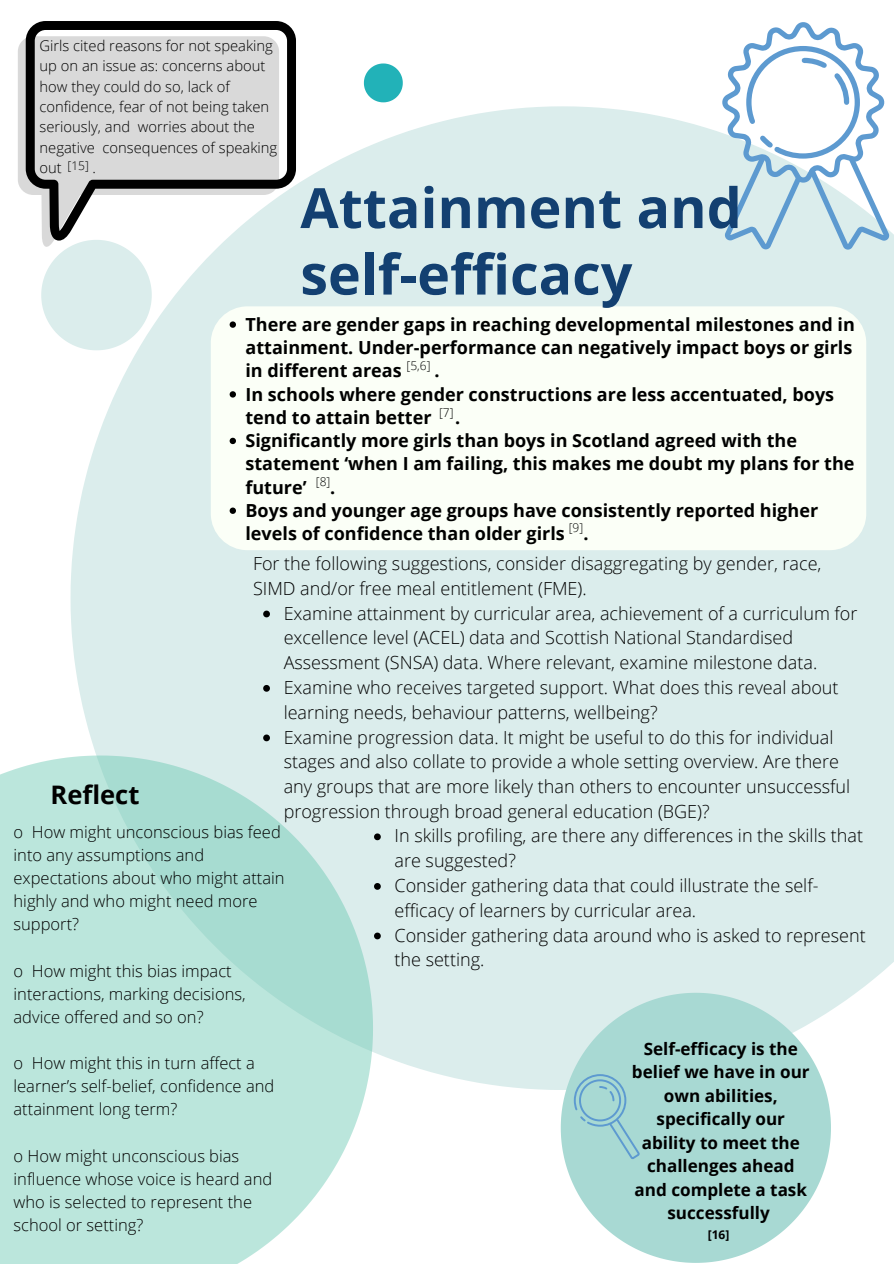
<style>
.page{position:relative;width:894px;height:1264px;background:#fff}
.page>*{position:absolute;margin:0;border:0;box-sizing:border-box;transform-origin:0 0}
.t1{font:700 55.5px/66.4px "Open Sans";color:#134071}
.t2{font:700 25.5px "Open Sans";color:#000}
.t3{font:300 18px/24.8px "Open Sans";color:#000}
.t4{font:700 18px/23.2px "Open Sans";color:#000}
.t5{font:700 17.1px/23.5px "Open Sans";color:#000;text-align:center}
.t6{font:300 16.5px/23.1px "Open Sans";color:#000}
.t7{font:300 14.7px/20.4px "Open Sans";color:#000}
.t8{font:300 12px "Open Sans";color:#000}
.t9{font:700 12px "Open Sans";color:#000}
</style>
<div class="page">
<div style="left:70px;top:106px;width:823px;height:983px;background:#dbedec"></div>
<svg style="left:560px;top:992px;width:270px;height:270px;background:#b8e0db"></svg>
<svg style="left:41px;top:251px;width:111px;height:99px"></svg>
<svg style="left:364px;top:63px;width:38px;height:39px"></svg>
<svg style="left:721px;top:22px;width:167px;height:228px"></svg>
<div style="left:211px;top:306px;width:655px;height:244px;background:#fbfff7;border-radius:37px"></div>
<svg style="left:229px;top:321px;width:7px;height:7px"></svg>
<svg style="left:229px;top:391px;width:7px;height:6px"></svg>
<svg style="left:229px;top:438px;width:7px;height:6px"></svg>
<svg style="left:229px;top:507px;width:7px;height:7px"></svg>
<svg style="left:0;top:755px;width:373px;height:508px;background:#bde5dd"></svg>
<svg style="left:263px;top:610px;width:7px;height:7px"></svg>
<svg style="left:263px;top:685px;width:7px;height:6px"></svg>
<svg style="left:263px;top:734px;width:7px;height:7px"></svg>
<svg style="left:573px;top:1074px;width:65px;height:85px;background:#9dd0d2"></svg>
<svg style="left:374px;top:833px;width:6px;height:7px"></svg>
<svg style="left:374px;top:883px;width:6px;height:6px"></svg>
<svg style="left:374px;top:932px;width:6px;height:7px"></svg>
<svg style="left:18px;top:38px;width:261px;height:213px"></svg>
<svg style="left:26px;top:21px;width:270px;height:219px;fill:#d9d9d9"></svg>
<p class="t7" style="left:40px;top:35px;width:239px">Girls cited reasons for not speaking up on an issue as: concerns about how they could do so, lack of confidence, fear of not being taken seriously, and worries about the negative consequences of speaking out</p>
<p class="t7" style="left:92px;top:157px;width:5px">.</p>
<p class="t8" style="left:68px;top:157px;width:23px">[15]</p>
<p class="t1" style="left:300px;top:173px;width:443px">Attainment and self-efficacy</p>
<p class="t4" style="left:245px;top:312px;width:611px">There are gender gaps in reaching developmental milestones and in attainment. Under-performance can negatively impact boys or girls in different areas</p>
<p class="t4" style="left:434px;top:358px;width:7px">.</p>
<p class="t4" style="left:245px;top:382px;width:590px">In schools where gender constructions are less accentuated, boys tend to attain better</p>
<p class="t4" style="left:455px;top:405px;width:7px">.</p>
<p class="t4" style="left:245px;top:428px;width:610px">Significantly more girls than boys in Scotland agreed with the statement ‘when I am failing, this makes me doubt my plans for the future’</p>
<p class="t4" style="left:330px;top:475px;width:7px">.</p>
<p class="t4" style="left:245px;top:498px;width:574px">Boys and younger age groups have consistently reported higher levels of confidence than older girls .</p>
<p class="t8" style="left:406px;top:357px;width:25px">[5,6]</p>
<p class="t8" style="left:439px;top:404px;width:16px">[7]</p>
<p class="t8" style="left:316px;top:473px;width:16px">[8]</p>
<p class="t8" style="left:568px;top:519px;width:16px">[9]</p>
<p class="t2" style="left:51px;top:776px;width:90px">Reflect</p>
<p class="t3" style="left:253px;top:550px;width:569px">For the following suggestions, consider disaggregating by gender, race,<br>SIMD and/or free meal entitlement (FME).</p>
<p class="t3" style="left:283px;top:600px;width:575px">Examine attainment by curricular area, achievement of a curriculum for excellence level (ACEL) data and Scottish National Standardised<br>Assessment (SNSA) data. Where relevant, examine milestone data.</p>
<p class="t3" style="left:283px;top:674px;width:556px">Examine who receives targeted support. What does this reveal about learning needs, behaviour patterns, wellbeing?</p>
<p class="t3" style="left:283px;top:724px;width:568px">Examine progression data. It might be useful to do this for individual stages and also collate to provide a whole setting overview. Are there any groups that are more likely than others to encounter unsuccessful progression through broad general education (BGE)?</p>
<p class="t6" style="left:14px;top:820px;width:272px">o How might unconscious bias feed into any assumptions and expectations about who might attain highly and who might need more support?</p>
<p class="t6" style="left:14px;top:958px;width:233px">o How might this bias impact interactions, marking decisions, advice offered and so on?</p>
<p class="t6" style="left:14px;top:1051px;width:262px">o How might this in turn affect a learner’s self-belief, confidence and attainment long term?</p>
<p class="t6" style="left:14px;top:1143px;width:260px">o How might unconscious bias influence whose voice is heard and who is selected to represent the school or setting?</p>
<p class="t3" style="left:394px;top:823px;width:470px">In skills profiling, are there any differences in the skills that are suggested?</p>
<p class="t3" style="left:394px;top:872px;width:425px">Consider gathering data that could illustrate the self&shy;efficacy of learners by curricular area.</p>
<p class="t3" style="left:394px;top:922px;width:472px">Consider gathering data around who is asked to represent the setting.</p>
<p class="t5" style="left:631px;top:1036px;width:179px">Self-efficacy is the belief we have in our own abilities,</p>
<p class="t5" style="left:634px;top:1106px;width:174px">specifically our ability to meet the challenges ahead and complete a task</p>
<p class="t5" style="left:667px;top:1200px;width:104px">successfully</p>
<p class="t9" style="left:707px;top:1225px;width:23px">[16]</p>
</div>
